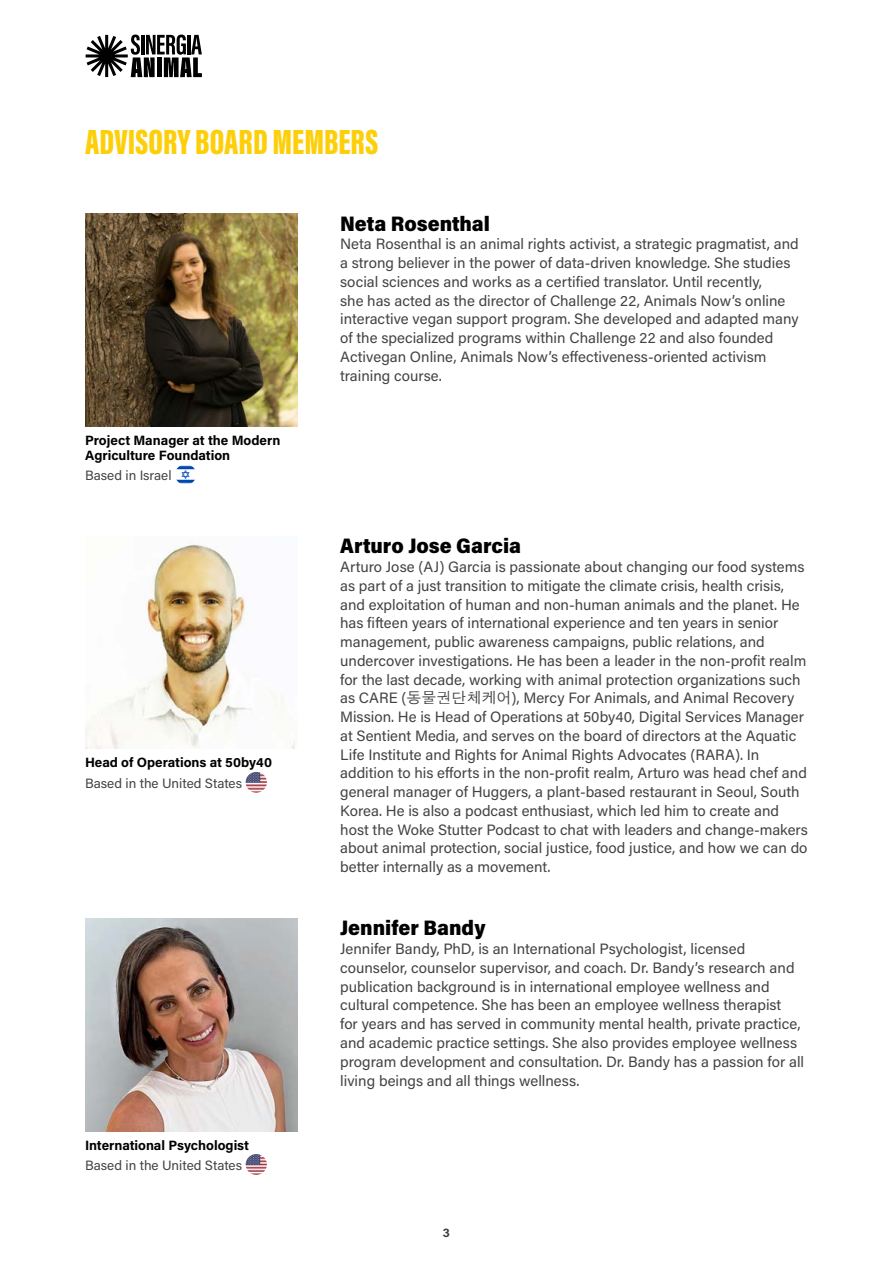
<style>
.page{position:relative;width:893px;height:1263px;background:#fff}
.page>*{position:absolute;margin:0;border:0;box-sizing:border-box;transform-origin:0 0}
.t1{font:900 36px "Acumin Pro Extra Cond";color:#fdcf0b}
.t2{font:900 21px "Acumin Pro Semi Cond";color:#000}
.t3{font:15px/18.8px "Acumin Pro";color:#434343}
.t4{font:700 13.5px/15px "Acumin Pro";color:#000}
.t5{font:13.5px "Acumin Pro";color:#434343}
.t6{font:700 12px "Acumin Pro";color:#3c3c3c}
.s1{font-family:"Apple Gothic"}
</style>
<div class="page">
<svg style="left:86px;top:35px;width:116px;height:42px"></svg>
<img style="left:85px;top:214px;width:213px;height:212px">
<img style="left:175px;top:464px;width:21px;height:21px;border-radius:10px">
<img style="left:85px;top:918px;width:213px;height:213px">
<img style="left:246px;top:1154px;width:21px;height:21px;border-radius:10px">
<img style="left:85px;top:544px;width:213px;height:205px">
<img style="left:246px;top:772px;width:21px;height:21px;border-radius:10px">
<h1 class="t1" style="left:85px;top:120px;width:295px">ADVISORY BOARD MEMBERS</h1>
<p class="t4" style="left:85px;top:432px;width:197px">Project Manager at the Modern<br>Agriculture Foundation</p>
<p class="t5" style="left:85px;top:466px;width:88px">Based in Israel</p>
<p class="t4" style="left:85px;top:754px;width:189px">Head of Operations at 50by40</p>
<p class="t5" style="left:85px;top:774px;width:159px">Based in the United States</p>
<p class="t4" style="left:85px;top:1137px;width:166px">International Psychologist</p>
<p class="t5" style="left:85px;top:1156px;width:159px">Based in the United States</p>
<h2 class="t2" style="left:340px;top:209px;width:151px">Neta Rosenthal</h2>
<p class="t3" style="left:340px;top:234px;width:460px">Neta Rosenthal is an animal rights activist, a strategic pragmatist, and a strong believer in the power of data-driven knowledge. She studies social sciences and works as a certified translator. Until recently,<br>she has acted as the director of Challenge 22, Animals Now’s online interactive vegan support program. She developed and adapted many of the specialized programs within Challenge 22 and also founded Activegan Online, Animals Now’s effectiveness-oriented activism training course.</p>
<h2 class="t2" style="left:340px;top:531px;width:182px">Arturo Jose Garcia</h2>
<p class="t3" style="left:340px;top:557px;width:469px">Arturo Jose (AJ) Garcia is passionate about changing our food systems as part of a just transition to mitigate the climate crisis, health crisis, and exploitation of human and non-human animals and the planet. He has fifteen years of international experience and ten years in senior management, public awareness campaigns, public relations, and undercover investigations. He has been a leader in the non-profit realm for the last decade, working with animal protection organizations such as CARE (<span class="s1">동물권단체케어</span>), Mercy For Animals, and Animal Recovery Mission. He is Head of Operations at 50by40, Digital Services Manager at Sentient Media, and serves on the board of directors at the Aquatic Life Institute and Rights for Animal Rights Advocates (RARA). In addition to his efforts in the non-profit realm, Arturo was head chef and general manager of Huggers, a plant-based restaurant in Seoul, South Korea. He is also a podcast enthusiast, which led him to create and host the Woke Stutter Podcast to chat with leaders and change-makers about animal protection, social justice, food justice, and how we can do better internally as a movement.</p>
<h2 class="t2" style="left:340px;top:913px;width:147px">Jennifer Bandy</h2>
<p class="t3" style="left:340px;top:939px;width:465px">Jennifer Bandy, PhD, is an International Psychologist, licensed counselor, counselor supervisor, and coach. Dr. Bandy’s research and publication background is in international employee wellness and cultural competence. She has been an employee wellness therapist<br>for years and has served in community mental health, private practice, and academic practice settings. She also provides employee wellness program development and consultation. Dr. Bandy has a passion for all living beings and all things wellness.</p>
<p class="t6" style="left:443px;top:1224px;width:9px">3</p>
</div>
